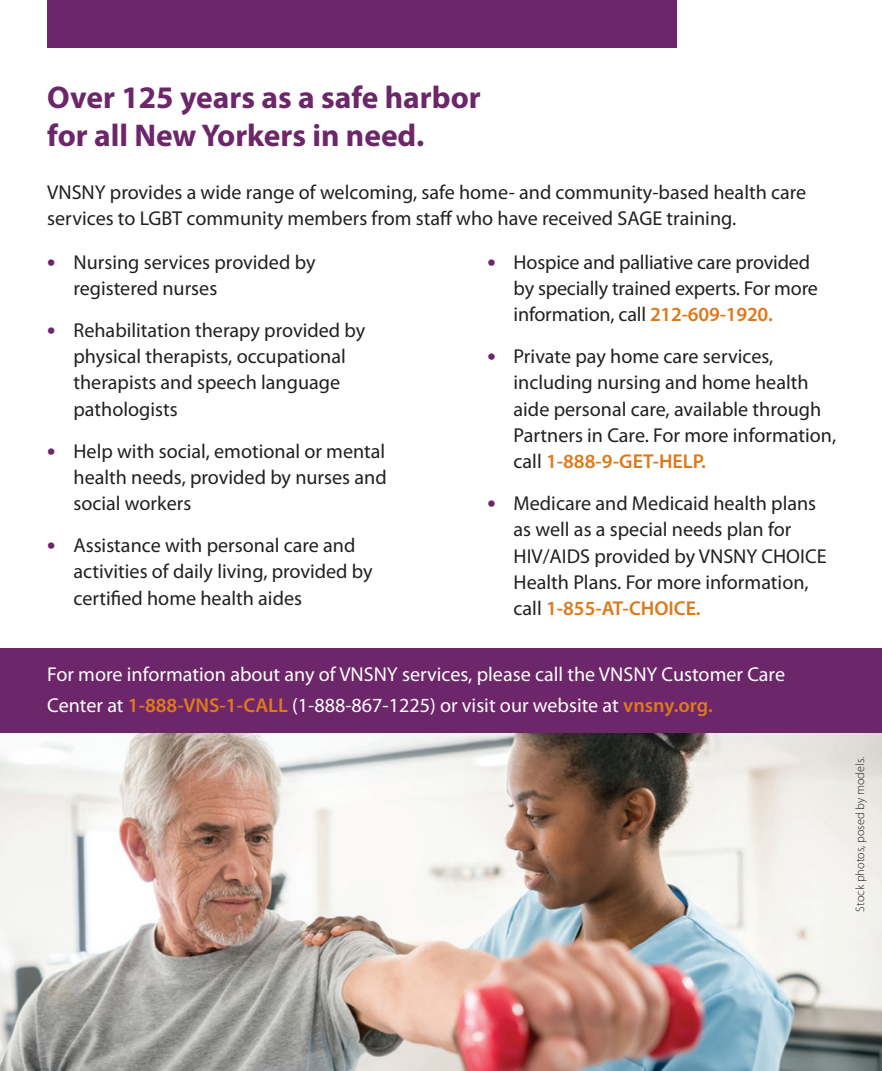
<style>
.page{position:relative;width:882px;height:1071px;background:#fff}
.page>*{position:absolute;margin:0;border:0;box-sizing:border-box;transform-origin:0 0}
.Heading{font:700 31.5px/38.5px "Myriad Pro";color:#6c2669}
.Bullet{font:20.12px/26.2px "Myriad Pro";color:#231f20}
.Bullet-2{font:20.12px/31.5px "Myriad Pro";color:#fff}
.Bullet-3{font:300 12.25px "Myriad Pro";color:#231f20}
.s1{font-weight:700;font-size:24.5px;color:#6c2669}
.s2{font-weight:600;color:#de791b}
</style>
<div class="page">
<div style="left:0;top:648px;width:882px;height:198px;background:#6c2669"></div>
<div style="left:47px;top:0;width:630px;height:47px;background:#6c2669"></div>
<img style="left:0;top:734px;width:882px;height:337px">
<p class="Heading" style="left:47px;top:77px;width:435px">Over 125 years as a safe harbor for all New Yorkers in need.</p>
<p class="Bullet" style="left:47px;top:179px;width:761px">VNSNY provides a wide range of welcoming, safe home- and community-based health care services to LGBT community members from staff who have received SAGE training.</p>
<p class="Bullet" style="left:514px;top:248px;width:306px;text-indent:-26px"><span class="s1">•</span> Hospice and palliative care provided by specially trained experts. For more information, call <span class="s2">212-609-1920.</span></p>
<p class="Bullet" style="left:514px;top:343px;width:324px;text-indent:-26px"><span class="s1">•</span> Private pay home care services, including nursing and home health aide personal care, available through Partners in Care. For more information, call <span class="s2">1-888-9-GET-HELP.</span></p>
<p class="Bullet" style="left:514px;top:490px;width:314px;text-indent:-26px"><span class="s1">•</span> Medicare and Medicaid health plans as well as a special needs plan for<br>HIV/AIDS provided by VNSNY CHOICE<br>Health Plans. For more information, call <span class="s2">1-855-AT-CHOICE.</span></p>
<p class="Bullet" style="left:74px;top:248px;width:243px;text-indent:-26px"><span class="s1">•</span> Nursing services provided by registered nurses</p>
<p class="Bullet" style="left:74px;top:317px;width:293px;text-indent:-26px"><span class="s1">•</span> Rehabilitation therapy provided by physical therapists, occupational therapists and speech language pathologists</p>
<p class="Bullet" style="left:74px;top:437px;width:315px;text-align:justify;text-indent:-26px"><span class="s1">•</span> Help with social, emotional or mental health needs, provided by nurses and social workers</p>
<p class="Bullet" style="left:74px;top:532px;width:301px;text-indent:-26px"><span class="s1">•</span> Assistance with personal care and activities of daily living, provided by certified home health aides</p>
<p class="Bullet-2" style="left:47px;top:658px;width:739px">For more information about any of VNSNY services, please call the VNSNY Customer Care<br>Center at <span class="s2">1-888-VNS-1-CALL</span> (1-888-867-1225) or visit our website at <span class="s2">vnsny.org.</span></p>
<p class="Bullet-3" style="left:853px;top:912px;width:156px;rotate:-90deg">Stock photos, posed by models.</p>
</div>
